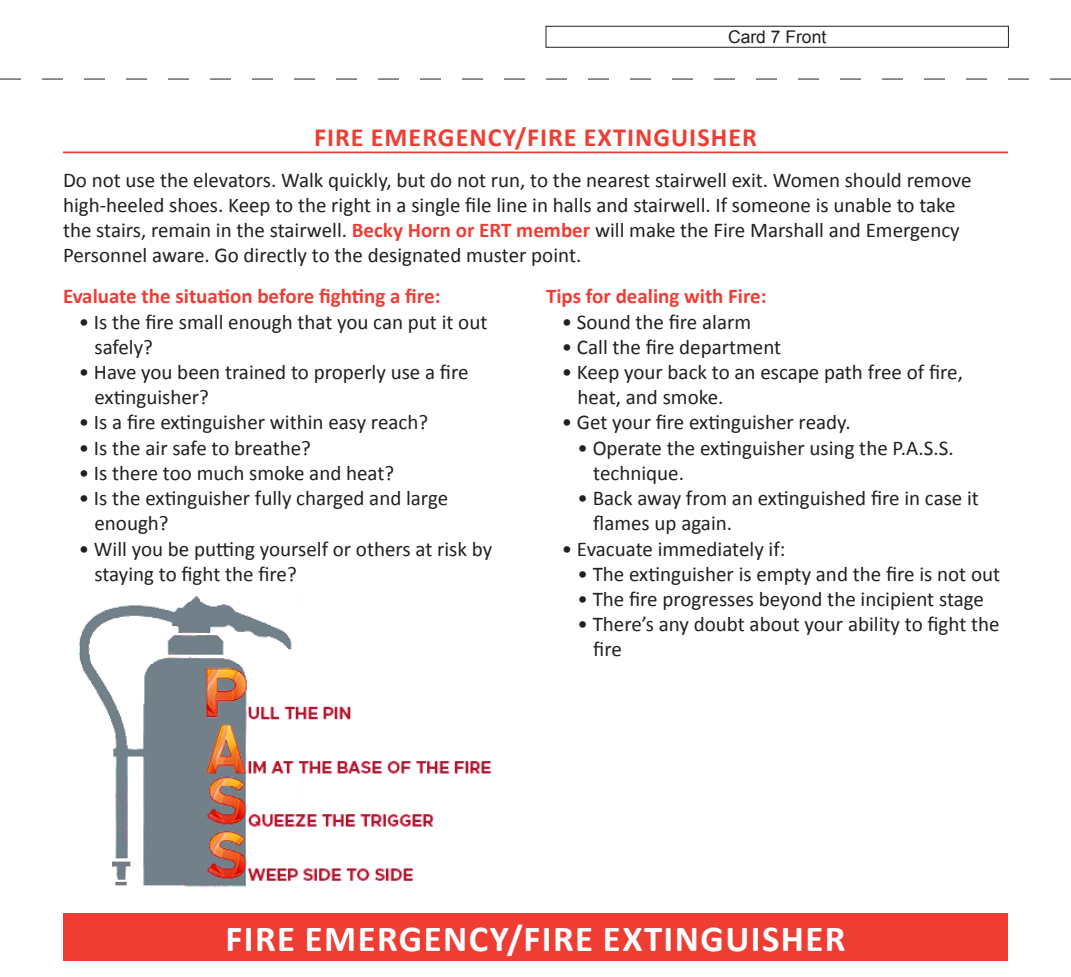
<style>
.page{position:relative;width:1071px;height:977px;background:#fff}
.page>*{position:absolute;margin:0;border:0;box-sizing:border-box;transform-origin:0 0}
.t1{font:700 36.75px "Calibri";letter-spacing:.04em;color:#fff}
.t2{font:700 26.25px "Calibri";letter-spacing:.04em;color:#ee3e34}
.t3{font:21px/25.2px "Calibri";color:#231f20}
.t4{font:700 21px "Calibri";color:#ee3e34}
.Card-ID{font:17.5px "Arial";color:#231f20}
.s1{font-weight:700;color:#ee3e34}
</style>
<div class="page">
<div style="left:546px;top:26px;width:463px;height:21px;border:1px solid #231f20"></div>
<svg style="left:0;top:79px;width:1071px;height:1px"></svg>
<hr style="left:63px;top:151px;width:945px;height:2px;background:#ee3e34">
<div style="left:63px;top:913px;width:945px;height:47px;background:#ee3e34"></div>
<img style="left:79px;top:596px;width:413px;height:291px">
<p class="Card-ID" style="left:728px;top:26px;width:100px">Card 7 Front</p>
<p class="t2" style="left:314px;top:120px;width:444px">FIRE EMERGENCY/FIRE EXTINGUISHER</p>
<p class="t3" style="left:63px;top:167px;width:910px">Do not use the elevators. Walk quickly, but do not run, to the nearest stairwell exit. Women should remove high-heeled shoes. Keep to the right in a single file line in halls and stairwell. If someone is unable to take the stairs, remain in the stairwell. <span class="s1">Becky Horn or ERT member</span> will make the Fire Marshall and Emergency Personnel aware. Go directly to the designated muster point.</p>
<p class="t4" style="left:63px;top:283px;width:379px">Evaluate the situation before fighting a fire:</p>
<p class="t3" style="left:94px;top:309px;width:394px;text-indent:-16px">• Is the fire small enough that you can put it out safely?</p>
<p class="t3" style="left:94px;top:359px;width:376px;text-indent:-16px">• Have you been trained to properly use a fire extinguisher?</p>
<p class="t3" style="left:79px;top:410px;width:351px">• Is a fire extinguisher within easy reach?</p>
<p class="t3" style="left:79px;top:435px;width:234px">• Is the air safe to breathe?</p>
<p class="t3" style="left:79px;top:460px;width:317px">• Is there too much smoke and heat?</p>
<p class="t3" style="left:94px;top:485px;width:355px;text-indent:-16px">• Is the extinguisher fully charged and large enough?</p>
<p class="t3" style="left:94px;top:536px;width:399px;text-indent:-16px">• Will you be putting yourself or others at risk by staying to fight the fire?</p>
<p class="t4" style="left:546px;top:283px;width:222px">Tips for dealing with Fire:</p>
<p class="t3" style="left:562px;top:309px;width:191px">• Sound the fire alarm</p>
<p class="t3" style="left:562px;top:334px;width:221px">• Call the fire department</p>
<p class="t3" style="left:578px;top:359px;width:387px;text-indent:-16px">• Keep your back to an escape path free of fire, heat, and smoke.</p>
<p class="t3" style="left:562px;top:410px;width:290px">• Get your fire extinguisher ready.</p>
<p class="t3" style="left:593px;top:435px;width:362px;text-indent:-16px">• Operate the extinguisher using the P.A.S.S. technique.</p>
<p class="t3" style="left:593px;top:485px;width:387px;text-indent:-16px">• Back away from an extinguished fire in case it flames up again.</p>
<p class="t3" style="left:562px;top:536px;width:225px">• Evacuate immediately if:</p>
<p class="t3" style="left:578px;top:561px;width:424px">• The extinguisher is empty and the fire is not out</p>
<p class="t3" style="left:578px;top:586px;width:408px">• The fire progresses beyond the incipient stage</p>
<p class="t3" style="left:593px;top:611px;width:408px;text-indent:-16px">• There’s any doubt about your ability to fight the fire</p>
<p class="t1" style="left:226px;top:915px;width:622px">FIRE EMERGENCY/FIRE EXTINGUISHER</p>
</div>
